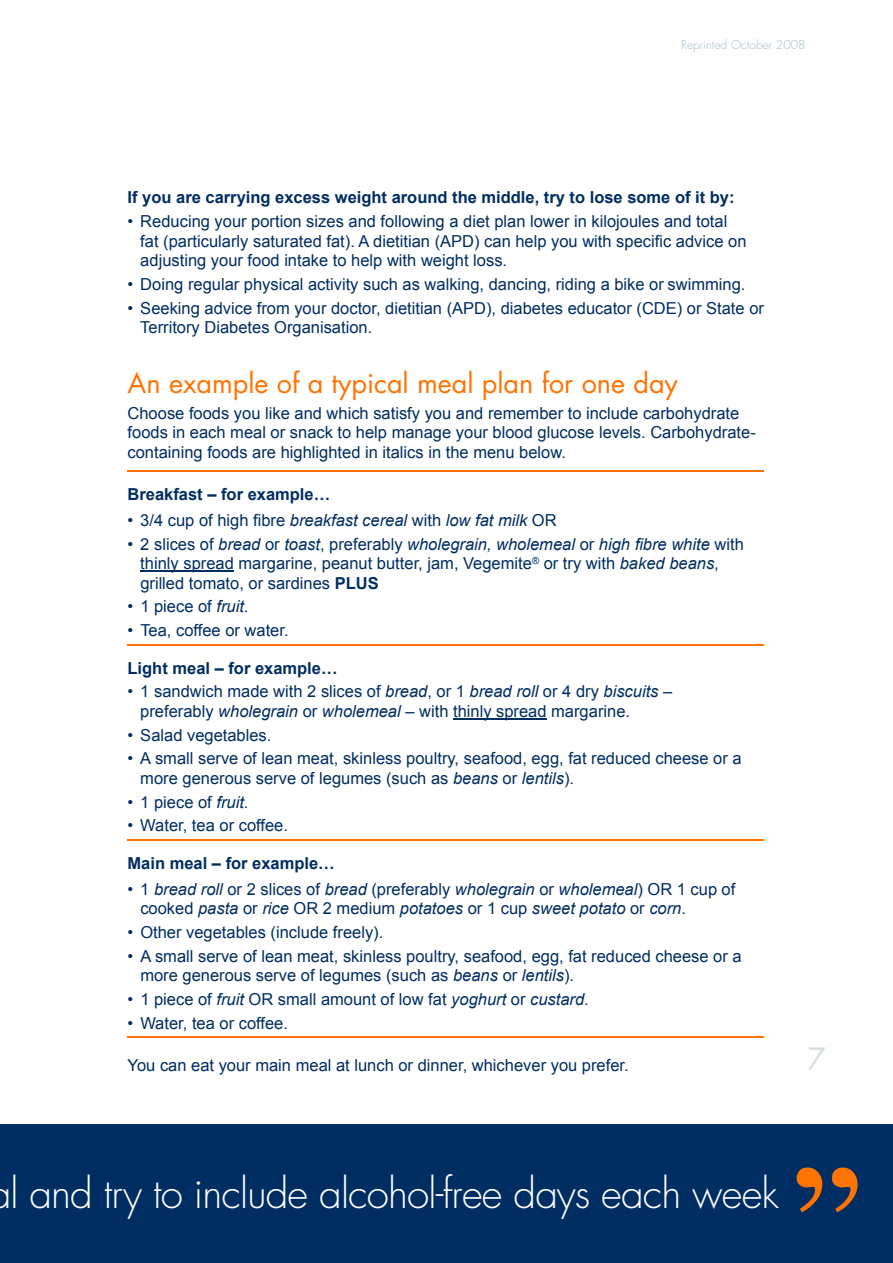
<style>
.page{position:relative;width:893px;height:1263px;background:#fff}
.page>*{position:absolute;margin:0;border:0;box-sizing:border-box;transform-origin:0 0}
.t1{font:300 40.5px "Futura";letter-spacing:-.02em;color:#fff}
.t2{font:30px "Futura";color:#d6dee0}
.t3{font:27px "Futura";color:#ff7300}
.t4{font:16.5px/19.5px "Arial";color:#002d62}
.t5{font:italic 16.5px/19.5px "Arial";color:#002d62}
.t6{font:700 16.5px "Arial";color:#002d62}
.t7{font:300 12px "Futura";color:#a6bcc7}
.s1{font-style:normal}
.s2{font-style:italic}
.s3{font-weight:700}
</style>
<div class="page">
<div style="left:0;top:1125px;width:893px;height:138px;background:#002d62"></div>
<hr style="left:128px;top:470px;width:636px;height:2px;background:#ff7300">
<hr style="left:128px;top:644px;width:636px;height:1px;background:#ff7300">
<hr style="left:128px;top:839px;width:636px;height:2px;background:#ff7300">
<hr style="left:128px;top:1036px;width:636px;height:2px;background:#ff7300">
<hr style="left:140px;top:570px;width:94px;height:1px;background:#002d62">
<hr style="left:453px;top:718px;width:94px;height:1px;background:#002d62">
<svg style="left:797px;top:1167px;width:25px;height:45px"></svg>
<svg style="left:832px;top:1167px;width:26px;height:45px"></svg>
<p class="t7" style="left:681px;top:36px;width:126px">Reprinted October 2008</p>
<p class="t6" style="left:128px;top:188px;width:609px">If you are carrying excess weight around the middle, try to lose some of it by:</p>
<p class="t4" style="left:140px;top:212px;width:608px;text-indent:-13px">• Reducing your portion sizes and following a diet plan lower in kilojoules and total fat (particularly saturated fat). A dietitian (APD) can help you with specific advice on adjusting your food intake to help with weight loss.</p>
<p class="t4" style="left:128px;top:274px;width:619px">• Doing regular physical activity such as walking, dancing, riding a bike or swimming.</p>
<p class="t4" style="left:140px;top:298px;width:625px;text-indent:-13px">• Seeking advice from your doctor, dietitian (APD), diabetes educator (CDE) or State or<br>Territory Diabetes Organisation.</p>
<h3 class="t3" style="left:128px;top:366px;width:552px">An example of a typical meal plan for one day</h3>
<p class="t4" style="left:128px;top:403px;width:630px">Choose foods you like and which satisfy you and remember to include carbohydrate foods in each meal or snack to help manage your blood glucose levels. Carbohydrate&shy;containing foods are highlighted in italics in the menu below.</p>
<p class="t6" style="left:128px;top:485px;width:204px">Breakfast – for example…</p>
<p class="t5" style="left:128px;top:510px;width:431px"><span class="s1">• 3/4 cup of high fibre</span> breakfast cereal <span class="s1">with</span> low fat milk <span class="s1">OR</span></p>
<p class="t4" style="left:140px;top:534px;width:605px;text-indent:-13px">• 2 slices of <span class="s2">bread</span> or <span class="s2">toast</span>, preferably <span class="s2">wholegrain, wholemeal</span> or <span class="s2">high fibre white</span> with thinly spread margarine, peanut butter, jam, Vegemite<sup>®</sup> or try with <span class="s2">baked beans</span>, grilled tomato, or sardines <span class="s3">PLUS</span></p>
<p class="t4" style="left:128px;top:597px;width:122px">• 1 piece of <span class="s2">fruit</span>.</p>
<p class="t4" style="left:128px;top:621px;width:163px">• Tea, coffee or water.</p>
<p class="t6" style="left:128px;top:658px;width:211px">Light meal – for example…</p>
<p class="t4" style="left:140px;top:682px;width:533px;text-indent:-13px">• 1 sandwich made with 2 slices of <span class="s2">bread</span>, or 1 <span class="s2">bread roll</span> or 4 dry <span class="s2">biscuits</span> – preferably <span class="s2">wholegrain</span> or <span class="s2">wholemeal</span> – with thinly spread margarine.</p>
<p class="t4" style="left:128px;top:725px;width:145px">• Salad vegetables.</p>
<p class="t4" style="left:140px;top:749px;width:603px;text-indent:-13px">• A small serve of lean meat, skinless poultry, seafood, egg, fat reduced cheese or a more generous serve of legumes (such as <span class="s2">beans</span> or <span class="s2">lentils</span>).</p>
<p class="t4" style="left:128px;top:792px;width:122px">• 1 piece of <span class="s2">fruit</span>.</p>
<p class="t4" style="left:128px;top:816px;width:162px">• Water, tea or coffee.</p>
<p class="t6" style="left:128px;top:854px;width:209px">Main meal – for example…</p>
<p class="t5" style="left:140px;top:879px;width:596px;text-indent:-13px"><span class="s1">• 1</span> bread roll <span class="s1">or 2 slices of</span> bread <span class="s1">(preferably</span> wholegrain <span class="s1">or</span> wholemeal<span class="s1">) OR 1 cup of cooked</span> pasta <span class="s1">or</span> rice <span class="s1">OR 2 medium</span> potatoes <span class="s1">or 1 cup</span> sweet potato <span class="s1">or</span> corn<span class="s1">.</span></p>
<p class="t4" style="left:128px;top:922px;width:257px">• Other vegetables (include freely).</p>
<p class="t4" style="left:140px;top:946px;width:603px;text-indent:-13px">• A small serve of lean meat, skinless poultry, seafood, egg, fat reduced cheese or a more generous serve of legumes (such as <span class="s2">beans</span> or <span class="s2">lentils</span>).</p>
<p class="t4" style="left:128px;top:989px;width:463px">• 1 piece of <span class="s2">fruit</span> OR small amount of low fat <span class="s2">yoghurt</span> or <span class="s2">custard</span>.</p>
<p class="t4" style="left:128px;top:1013px;width:162px">• Water, tea or coffee.</p>
<p class="t4" style="left:128px;top:1055px;width:503px">You can eat your main meal at lunch or dinner, whichever you prefer.</p>
<h2 class="t2" style="left:808px;top:1040px;width:20px">7</h2>
<h1 class="t1" style="left:10px;top:1167px;width:770px">l and try to include alcohol-free days each week</h1>
</div>
